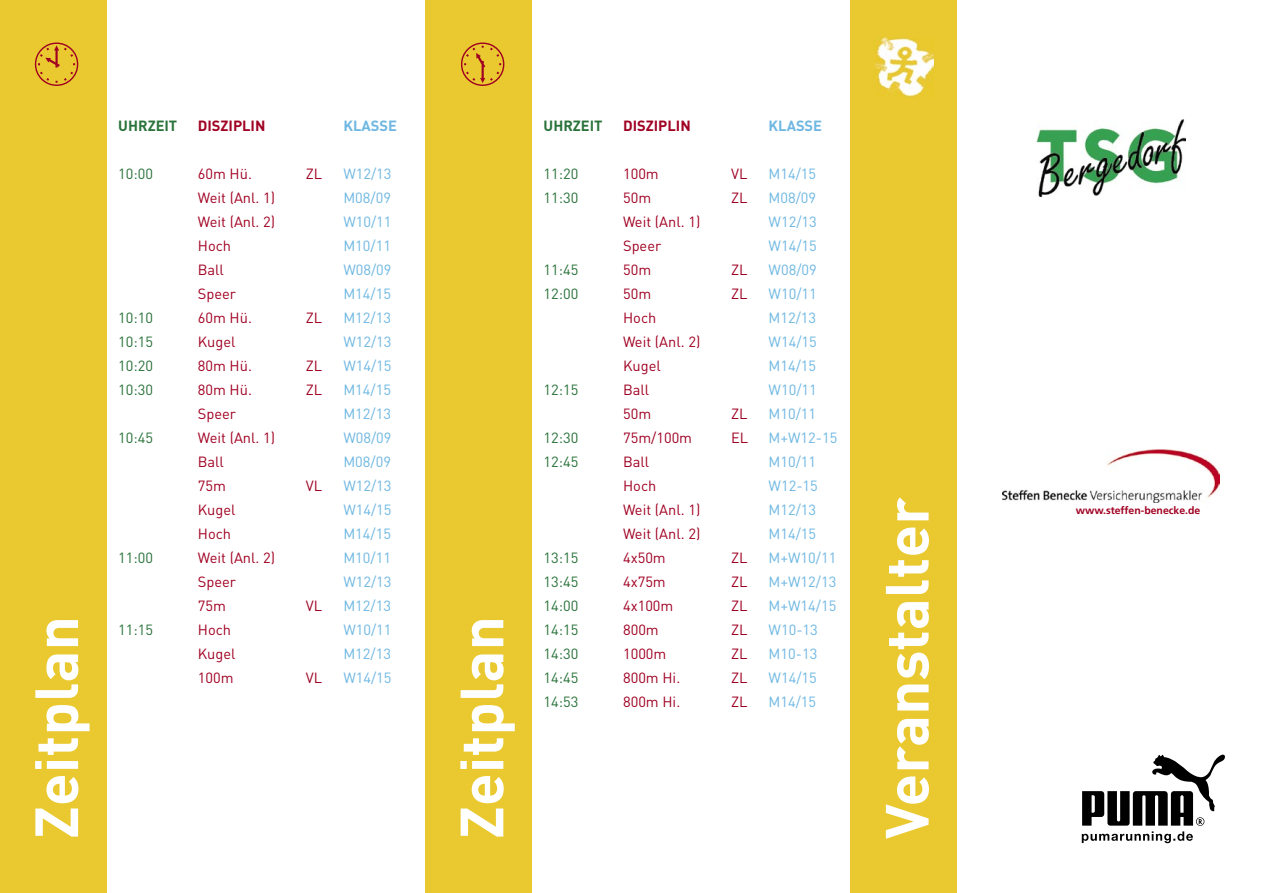
<style>
.page{position:relative;width:1263px;height:893px;background:#fff}
.page>*{position:absolute;margin:0;border:0;box-sizing:border-box;transform-origin:0 0}
.t1{font:700 60px "DIN";color:#fff}
.t2{font:14.7px "DIN";color:#a00022}
.t3{font:14.7px "DIN";color:#6eb7e2}
.t4{font:14.7px "DIN";color:#29723a}
.t5{font:700 14.7px "DIN";color:#a00022}
.t6{font:700 14.7px "DIN";color:#29723a}
.t7{font:700 14.7px "DIN";color:#6eb7e2}
.t8{font:700 10.5px "Frutiger";color:#a00022}
</style>
<div class="page">
<div style="left:850px;top:0;width:107px;height:893px;background:#e9c92f"></div>
<div style="left:425px;top:0;width:106px;height:893px;background:#e9c92f"></div>
<div style="left:0;top:0;width:106px;height:893px;background:#e9c92f"></div>
<svg style="left:35px;top:43px;width:43px;height:43px"></svg>
<svg style="left:461px;top:43px;width:43px;height:43px"></svg>
<img style="left:874px;top:37px;width:60px;height:60px">
<img style="left:1036px;top:119px;width:149px;height:78px">
<img style="left:1002px;top:449px;width:217px;height:53px">
<svg style="left:1082px;top:755px;width:143px;height:88px"></svg>
<p class="t5" style="left:198px;top:116px;width:69px">DISZIPLIN</p>
<p class="t2" style="left:198px;top:165px;width:56px">60m Hü.</p>
<p class="t2" style="left:306px;top:165px;width:18px">ZL</p>
<p class="t2" style="left:198px;top:189px;width:79px">Weit (Anl. 1)</p>
<p class="t2" style="left:198px;top:213px;width:79px">Weit (Anl. 2)</p>
<p class="t2" style="left:198px;top:237px;width:35px">Hoch</p>
<p class="t2" style="left:198px;top:261px;width:28px">Ball</p>
<p class="t2" style="left:198px;top:285px;width:40px">Speer</p>
<p class="t2" style="left:198px;top:309px;width:56px">60m Hü.</p>
<p class="t2" style="left:306px;top:309px;width:18px">ZL</p>
<p class="t2" style="left:198px;top:333px;width:39px">Kugel</p>
<p class="t2" style="left:198px;top:357px;width:56px">80m Hü.</p>
<p class="t2" style="left:306px;top:357px;width:18px">ZL</p>
<p class="t2" style="left:198px;top:381px;width:56px">80m Hü.</p>
<p class="t2" style="left:306px;top:381px;width:18px">ZL</p>
<p class="t2" style="left:198px;top:405px;width:40px">Speer</p>
<p class="t2" style="left:198px;top:429px;width:79px">Weit (Anl. 1)</p>
<p class="t2" style="left:198px;top:453px;width:28px">Ball</p>
<p class="t2" style="left:198px;top:477px;width:30px">75m</p>
<p class="t2" style="left:306px;top:477px;width:18px">VL</p>
<p class="t2" style="left:198px;top:501px;width:39px">Kugel</p>
<p class="t2" style="left:198px;top:525px;width:35px">Hoch</p>
<p class="t2" style="left:198px;top:549px;width:79px">Weit (Anl. 2)</p>
<p class="t2" style="left:198px;top:573px;width:40px">Speer</p>
<p class="t2" style="left:198px;top:597px;width:30px">75m</p>
<p class="t2" style="left:306px;top:597px;width:18px">VL</p>
<p class="t2" style="left:198px;top:621px;width:35px">Hoch</p>
<p class="t2" style="left:198px;top:645px;width:39px">Kugel</p>
<p class="t2" style="left:198px;top:669px;width:37px">100m</p>
<p class="t2" style="left:306px;top:669px;width:18px">VL</p>
<p class="t7" style="left:343px;top:116px;width:55px">KLASSE</p>
<p class="t3" style="left:343px;top:165px;width:50px">W12/13</p>
<p class="t3" style="left:343px;top:189px;width:49px">M08/09</p>
<p class="t3" style="left:343px;top:213px;width:50px">W10/11</p>
<p class="t3" style="left:343px;top:237px;width:49px">M10/11</p>
<p class="t3" style="left:343px;top:261px;width:50px">W08/09</p>
<p class="t3" style="left:343px;top:285px;width:49px">M14/15</p>
<p class="t3" style="left:343px;top:309px;width:49px">M12/13</p>
<p class="t3" style="left:343px;top:333px;width:50px">W12/13</p>
<p class="t3" style="left:343px;top:357px;width:50px">W14/15</p>
<p class="t3" style="left:343px;top:381px;width:49px">M14/15</p>
<p class="t3" style="left:343px;top:405px;width:49px">M12/13</p>
<p class="t3" style="left:343px;top:429px;width:50px">W08/09</p>
<p class="t3" style="left:343px;top:453px;width:49px">M08/09</p>
<p class="t3" style="left:343px;top:477px;width:50px">W12/13</p>
<p class="t3" style="left:343px;top:501px;width:50px">W14/15</p>
<p class="t3" style="left:343px;top:525px;width:49px">M14/15</p>
<p class="t3" style="left:343px;top:549px;width:49px">M10/11</p>
<p class="t3" style="left:343px;top:573px;width:50px">W12/13</p>
<p class="t3" style="left:343px;top:597px;width:49px">M12/13</p>
<p class="t3" style="left:343px;top:621px;width:50px">W10/11</p>
<p class="t3" style="left:343px;top:645px;width:49px">M12/13</p>
<p class="t3" style="left:343px;top:669px;width:50px">W14/15</p>
<p class="t6" style="left:118px;top:116px;width:61px">UHRZEIT</p>
<p class="t4" style="left:118px;top:165px;width:36px">10:00</p>
<p class="t4" style="left:118px;top:309px;width:36px">10:10</p>
<p class="t4" style="left:118px;top:333px;width:36px">10:15</p>
<p class="t4" style="left:118px;top:357px;width:36px">10:20</p>
<p class="t4" style="left:118px;top:381px;width:36px">10:30</p>
<p class="t4" style="left:118px;top:429px;width:36px">10:45</p>
<p class="t4" style="left:118px;top:549px;width:36px">11:00</p>
<p class="t1" style="left:17px;top:839px;width:224px;rotate:-90deg">Zeitplan</p>
<p class="t1" style="left:442px;top:839px;width:224px;rotate:-90deg">Zeitplan</p>
<p class="t4" style="left:118px;top:621px;width:36px">11:15</p>
<p class="t6" style="left:543px;top:116px;width:61px">UHRZEIT</p>
<p class="t4" style="left:543px;top:165px;width:36px">11:20</p>
<p class="t4" style="left:543px;top:189px;width:36px">11:30</p>
<p class="t4" style="left:543px;top:261px;width:36px">11:45</p>
<p class="t4" style="left:543px;top:285px;width:36px">12:00</p>
<p class="t4" style="left:543px;top:381px;width:36px">12:15</p>
<p class="t4" style="left:543px;top:429px;width:36px">12:30</p>
<p class="t4" style="left:543px;top:453px;width:36px">12:45</p>
<p class="t4" style="left:543px;top:549px;width:36px">13:15</p>
<p class="t4" style="left:543px;top:573px;width:36px">13:45</p>
<p class="t4" style="left:543px;top:597px;width:36px">14:00</p>
<p class="t4" style="left:543px;top:621px;width:36px">14:15</p>
<p class="t4" style="left:543px;top:645px;width:36px">14:30</p>
<p class="t4" style="left:543px;top:669px;width:36px">14:45</p>
<p class="t4" style="left:543px;top:693px;width:36px">14:53</p>
<p class="t5" style="left:623px;top:116px;width:69px">DISZIPLIN</p>
<p class="t2" style="left:623px;top:165px;width:37px">100m</p>
<p class="t2" style="left:731px;top:165px;width:18px">VL</p>
<p class="t2" style="left:623px;top:189px;width:30px">50m</p>
<p class="t2" style="left:731px;top:189px;width:18px">ZL</p>
<p class="t2" style="left:623px;top:213px;width:79px">Weit (Anl. 1)</p>
<p class="t2" style="left:623px;top:237px;width:40px">Speer</p>
<p class="t2" style="left:623px;top:261px;width:30px">50m</p>
<p class="t2" style="left:731px;top:261px;width:18px">ZL</p>
<p class="t2" style="left:623px;top:285px;width:30px">50m</p>
<p class="t2" style="left:731px;top:285px;width:18px">ZL</p>
<p class="t2" style="left:623px;top:309px;width:35px">Hoch</p>
<p class="t2" style="left:623px;top:333px;width:79px">Weit (Anl. 2)</p>
<p class="t2" style="left:623px;top:357px;width:39px">Kugel</p>
<p class="t2" style="left:623px;top:381px;width:28px">Ball</p>
<p class="t2" style="left:623px;top:405px;width:30px">50m</p>
<p class="t2" style="left:731px;top:405px;width:18px">ZL</p>
<p class="t2" style="left:623px;top:429px;width:71px">75m/100m</p>
<p class="t2" style="left:731px;top:429px;width:19px">EL</p>
<p class="t2" style="left:623px;top:453px;width:28px">Ball</p>
<p class="t2" style="left:623px;top:477px;width:35px">Hoch</p>
<p class="t2" style="left:623px;top:501px;width:79px">Weit (Anl. 1)</p>
<p class="t2" style="left:623px;top:525px;width:79px">Weit (Anl. 2)</p>
<p class="t2" style="left:623px;top:549px;width:44px">4x50m</p>
<p class="t2" style="left:731px;top:549px;width:18px">ZL</p>
<p class="t2" style="left:623px;top:573px;width:44px">4x75m</p>
<p class="t2" style="left:731px;top:573px;width:18px">ZL</p>
<p class="t2" style="left:623px;top:597px;width:52px">4x100m</p>
<p class="t2" style="left:731px;top:597px;width:18px">ZL</p>
<p class="t2" style="left:623px;top:621px;width:37px">800m</p>
<p class="t2" style="left:731px;top:621px;width:18px">ZL</p>
<p class="t2" style="left:623px;top:645px;width:45px">1000m</p>
<p class="t2" style="left:731px;top:645px;width:18px">ZL</p>
<p class="t2" style="left:623px;top:669px;width:59px">800m Hi.</p>
<p class="t2" style="left:731px;top:669px;width:18px">ZL</p>
<p class="t2" style="left:623px;top:693px;width:59px">800m Hi.</p>
<p class="t2" style="left:731px;top:693px;width:18px">ZL</p>
<p class="t7" style="left:768px;top:116px;width:55px">KLASSE</p>
<p class="t3" style="left:768px;top:165px;width:49px">M14/15</p>
<p class="t3" style="left:768px;top:189px;width:49px">M08/09</p>
<p class="t3" style="left:768px;top:213px;width:50px">W12/13</p>
<p class="t3" style="left:768px;top:237px;width:50px">W14/15</p>
<p class="t3" style="left:768px;top:261px;width:50px">W08/09</p>
<p class="t3" style="left:768px;top:285px;width:50px">W10/11</p>
<p class="t3" style="left:768px;top:309px;width:49px">M12/13</p>
<p class="t3" style="left:768px;top:333px;width:50px">W14/15</p>
<p class="t3" style="left:768px;top:357px;width:49px">M14/15</p>
<p class="t3" style="left:768px;top:381px;width:50px">W10/11</p>
<p class="t3" style="left:768px;top:405px;width:49px">M10/11</p>
<p class="t3" style="left:768px;top:429px;width:70px">M+W12-15</p>
<p class="t3" style="left:768px;top:453px;width:49px">M10/11</p>
<p class="t3" style="left:768px;top:477px;width:51px">W12-15</p>
<p class="t3" style="left:768px;top:501px;width:49px">M12/13</p>
<p class="t3" style="left:768px;top:525px;width:49px">M14/15</p>
<p class="t3" style="left:768px;top:549px;width:69px">M+W10/11</p>
<p class="t3" style="left:768px;top:573px;width:69px">M+W12/13</p>
<p class="t3" style="left:768px;top:597px;width:69px">M+W14/15</p>
<p class="t3" style="left:768px;top:621px;width:51px">W10-13</p>
<p class="t3" style="left:768px;top:645px;width:50px">M10-13</p>
<p class="t3" style="left:768px;top:669px;width:50px">W14/15</p>
<p class="t3" style="left:768px;top:693px;width:49px">M14/15</p>
<p class="t1" style="left:868px;top:839px;width:343px;rotate:-90deg">Veranstalter</p>
<p class="t8" style="left:1076px;top:504px;width:126px">www.steffen-benecke.de</p>
</div>
